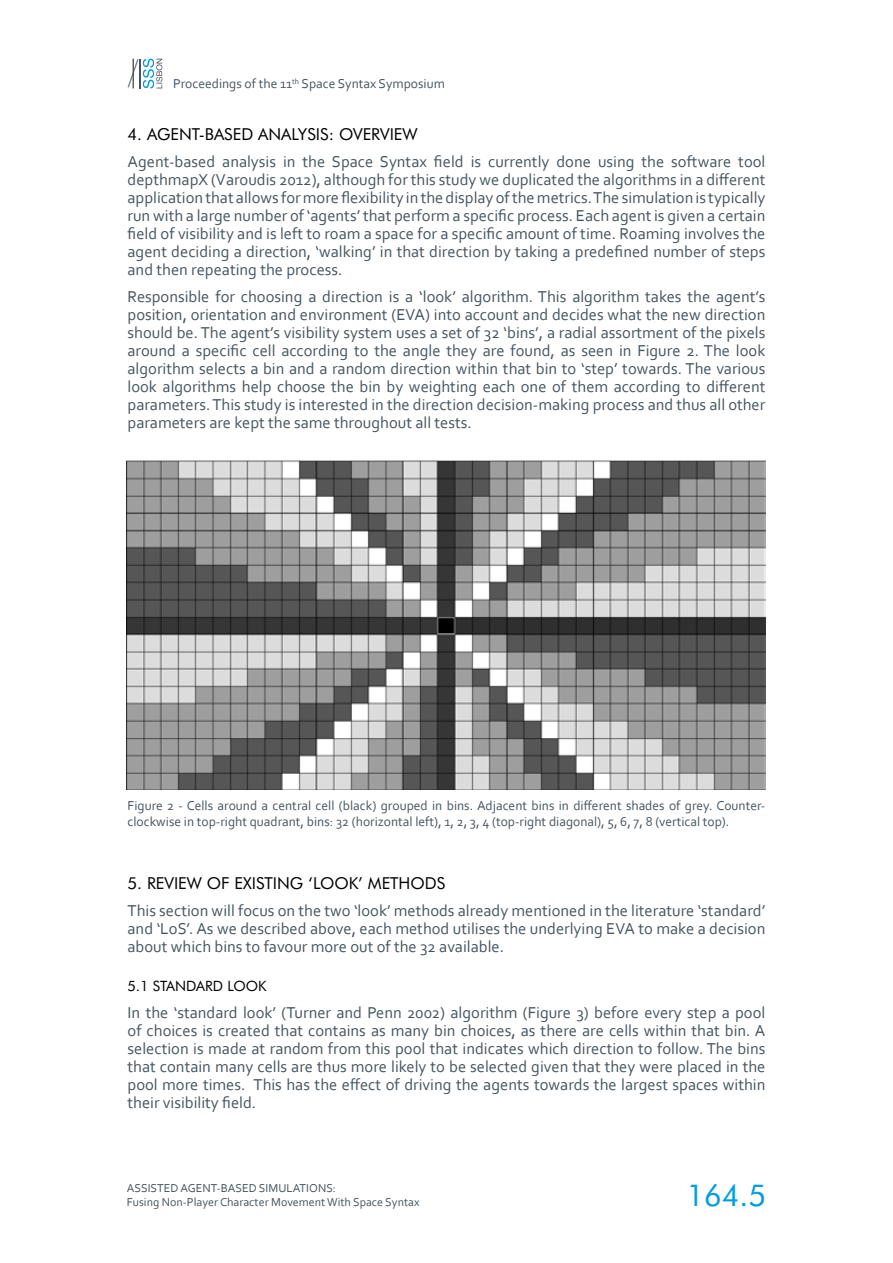
<style>
.page{position:relative;width:893px;height:1263px;background:#fff}
.page>*{position:absolute;margin:0;border:0;box-sizing:border-box;transform-origin:0 0}
.t1{font:30px "Futura BT";color:#009de0}
.t2{font:16.5px/18px "Corbel";color:#46555f;text-align:justify}
.t3{font:16.5px "Futura BT";color:#000}
.t4{font:14.25px "Futura BT";color:#000}
.t5{font:13.5px/16.2px "Corbel";color:#46555f}
.t6{font:12px/14.4px "Corbel";color:#46555f}
</style>
<div class="page">
<svg style="left:128px;top:59px;width:34px;height:29px"></svg>
<img style="left:127px;top:461px;width:638px;height:328px">
<p class="t5" style="left:173px;top:76px;width:273px">Proceedings of the 11<sup>th</sup> Space Syntax Symposium</p>
<p class="t3" style="left:128px;top:124px;width:292px">4. AGENT-BASED ANALYSIS: OVERVIEW</p>
<p class="t2" style="left:128px;top:152px;width:639px">Agent-based analysis in the Space Syntax field is currently done using the software tool depthmapX (Varoudis 2012), although for this study we duplicated the algorithms in a different application that allows for more flexibility in the display of the metrics. The simulation is typically run with a large number of ‘agents’ that perform a specific process. Each agent is given a certain field of visibility and is left to roam a space for a specific amount of time. Roaming involves the agent deciding a direction, ‘walking’ in that direction by taking a predefined number of steps and then repeating the process.</p>
<p class="t2" style="left:128px;top:287px;width:639px">Responsible for choosing a direction is a ‘look’ algorithm. This algorithm takes the agent’s position, orientation and environment (EVA) into account and decides what the new direction should be. The agent’s visibility system uses a set of 32 ‘bins’, a radial assortment of the pixels around a specific cell according to the angle they are found, as seen in Figure 2. The look algorithm selects a bin and a random direction within that bin to ‘step’ towards. The various look algorithms help choose the bin by weighting each one of them according to different parameters. This study is interested in the direction decision-making process and thus all other parameters are kept the same throughout all tests.</p>
<p class="t5" style="left:128px;top:797px;width:639px">Figure 2 - Cells around a central cell (black) grouped in bins. Adjacent bins in different shades of grey. Counter&shy;clockwise in top-right quadrant, bins: 32 (horizontal left), 1, 2, 3, 4 (top-right diagonal), 5, 6, 7, 8 (vertical top).</p>
<p class="t3" style="left:128px;top:873px;width:319px">5. REVIEW OF EXISTING ‘LOOK’ METHODS</p>
<p class="t2" style="left:128px;top:901px;width:639px">This section will focus on the two ‘look’ methods already mentioned in the literature ‘standard’ and ‘LoS’. As we described above, each method utilises the underlying EVA to make a decision about which bins to favour more out of the 32 available.</p>
<p class="t4" style="left:128px;top:977px;width:140px">5.1 STANDARD LOOK</p>
<p class="t2" style="left:128px;top:1003px;width:639px">In the ‘standard look’ (Turner and Penn 2002) algorithm (Figure 3) before every step a pool of choices is created that contains as many bin choices, as there are cells within that bin. A selection is made at random from this pool that indicates which direction to follow. The bins that contain many cells are thus more likely to be selected given that they were placed in the pool more times. This has the effect of driving the agents towards the largest spaces within their visibility field.</p>
<p class="t6" style="left:127px;top:1180px;width:294px">ASSISTED AGENT-BASED SIMULATIONS:<br>Fusing Non-Player Character Movement With Space Syntax</p>
<h1 class="t1" style="left:686px;top:1177px;width:81px">164.5</h1>
</div>
